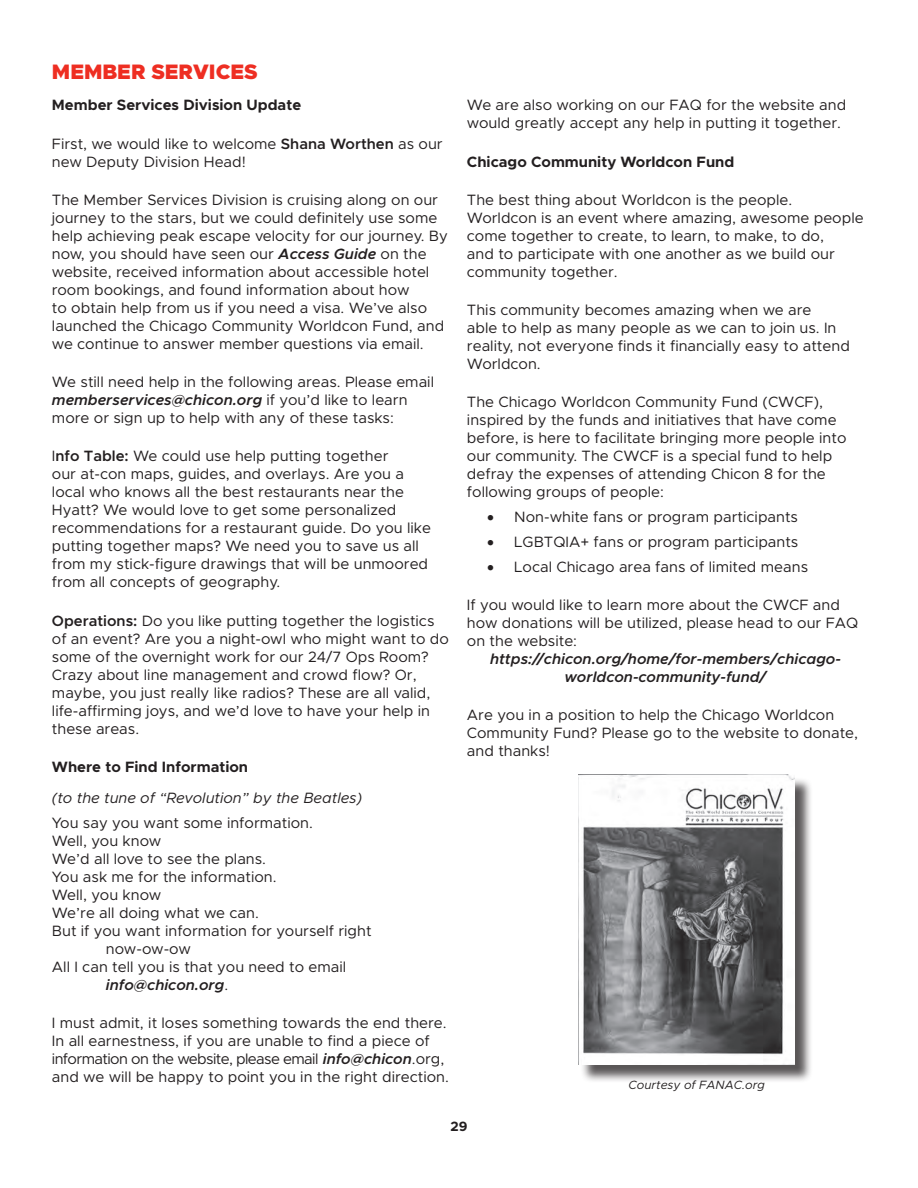
<style>
.page{position:relative;width:918px;height:1188px;background:#fff}
.page>*{position:absolute;margin:0;border:0;box-sizing:border-box;transform-origin:0 0}
.t1{font:900 21px "Metropolis";color:#ee2e22}
.t2{font:15px/18px "Metropolis";color:#231f20}
.t3{font:italic 600 15px/18px "Metropolis";color:#231f20;text-align:center}
.t4{font:700 15px "Metropolis";color:#231f20}
.t5{font:italic 15px "Metropolis";color:#231f20}
.t6{font:700 13.5px "Metropolis";color:#231f20}
.t7{font:italic 12px "Metropolis";color:#231f20}
.s1{font-weight:600}
.s2{font-weight:600;font-style:italic}
.s3{font-weight:400;font-style:normal}
</style>
<div class="page">
<div style="left:580px;top:777px;width:233px;height:306px;background:#231f20;opacity:.75"></div>
<img style="left:578px;top:774px;width:216px;height:290px">
<h1 class="t1" style="left:52px;top:58px;width:207px">MEMBER SERVICES</h1>
<p class="t4" style="left:52px;top:96px;width:251px">Member Services Division Update</p>
<p class="t2" style="left:52px;top:134px;width:392px">First, we would like to welcome <span class="s1">Shana Worthen</span> as our new Deputy Division Head!</p>
<p class="t2" style="left:52px;top:191px;width:398px">The Member Services Division is cruising along on our journey to the stars, but we could definitely use some help achieving peak escape velocity for our journey. By now, you should have seen our <span class="s2">Access Guide</span> on the website, received information about accessible hotel room bookings, and found information about how<br>to obtain help from us if you need a visa. We’ve also launched the Chicago Community Worldcon Fund, and we continue to answer member questions via email.</p>
<p class="t2" style="left:52px;top:373px;width:384px">We still need help in the following areas. Please email <span class="s2">memberservices@chicon.org</span> if you’d like to learn more or sign up to help with any of these tasks:</p>
<p class="t2" style="left:52px;top:447px;width:381px">I<span class="s1">nfo Table:</span> We could use help putting together<br>our at-con maps, guides, and overlays. Are you a local who knows all the best restaurants near the Hyatt? We would love to get some personalized recommendations for a restaurant guide. Do you like putting together maps? We need you to save us all from my stick-figure drawings that will be unmoored from all concepts of geography.</p>
<p class="t2" style="left:52px;top:611px;width:398px"><span class="s1">Operations:</span> Do you like putting together the logistics of an event? Are you a night-owl who might want to do some of the overnight work for our 24/7 Ops Room?<br>Crazy about line management and crowd flow? Or, maybe, you just really like radios? These are all valid, life-affirming joys, and we’d love to have your help in these areas.</p>
<p class="t4" style="left:52px;top:757px;width:198px">Where to Find Information</p>
<p class="t5" style="left:52px;top:789px;width:312px">(to the tune of “Revolution” by the Beatles)</p>
<p class="t2" style="left:52px;top:814px;width:262px">You say you want some information.</p>
<p class="t2" style="left:52px;top:832px;width:111px">Well, you know</p>
<p class="t2" style="left:52px;top:850px;width:216px">We’d all love to see the plans.</p>
<p class="t2" style="left:52px;top:868px;width:226px">You ask me for the information.</p>
<p class="t2" style="left:52px;top:886px;width:111px">Well, you know</p>
<p class="t2" style="left:52px;top:904px;width:208px">We’re all doing what we can.</p>
<p class="t2" style="left:52px;top:922px;width:321px">But if you want information for yourself right</p>
<p class="t2" style="left:106px;top:940px;width:86px">now-ow-ow</p>
<p class="t2" style="left:52px;top:958px;width:296px">All I can tell you is that you need to email</p>
<p class="t3" style="left:106px;top:976px;width:124px">info@chicon.org<span class="s3">.</span></p>
<p class="t2" style="left:52px;top:1014px;width:399px">I must admit, it loses something towards the end there.<br>In all earnestness, if you are unable to find a piece of information on the website, please email <span class="s2">info@chicon</span>.org, and we will be happy to point you in the right direction.</p>
<p class="t2" style="left:467px;top:96px;width:381px">We are also working on our FAQ for the website and would greatly accept any help in putting it together.</p>
<p class="t4" style="left:467px;top:152px;width:269px">Chicago Community Worldcon Fund</p>
<p class="t2" style="left:467px;top:191px;width:398px">The best thing about Worldcon is the people.<br>Worldcon is an event where amazing, awesome people come together to create, to learn, to make, to do,<br>and to participate with one another as we build our community together.</p>
<p class="t2" style="left:467px;top:301px;width:384px">This community becomes amazing when we are<br>able to help as many people as we can to join us. In reality, not everyone finds it financially easy to attend Worldcon.</p>
<p class="t2" style="left:467px;top:393px;width:381px">The Chicago Worldcon Community Fund (CWCF), inspired by the funds and initiatives that have come before, is here to facilitate bringing more people into our community. The CWCF is a special fund to help defray the expenses of attending Chicon 8 for the following groups of people:</p>
<p class="t2" style="left:487px;top:508px;width:312px">• Non-white fans or program participants</p>
<p class="t2" style="left:487px;top:533px;width:313px">• LGBTQIA+ fans or program participants</p>
<p class="t2" style="left:487px;top:557px;width:322px">• Local Chicago area fans of limited means</p>
<p class="t2" style="left:467px;top:596px;width:393px">If you would like to learn more about the CWCF and how donations will be utilized, please head to our FAQ on the website:</p>
<p class="t3" style="left:490px;top:650px;width:352px">https://chicon.org/home/for-members/chicago&shy;worldcon-community-fund/</p>
<p class="t2" style="left:467px;top:706px;width:393px">Are you in a position to help the Chicago Worldcon<br>Community Fund? Please go to the website to donate, and thanks!</p>
<p class="t7" style="left:629px;top:1078px;width:138px">Courtesy of FANAC.org</p>
<p class="t6" style="left:451px;top:1118px;width:18px">29</p>
</div>
